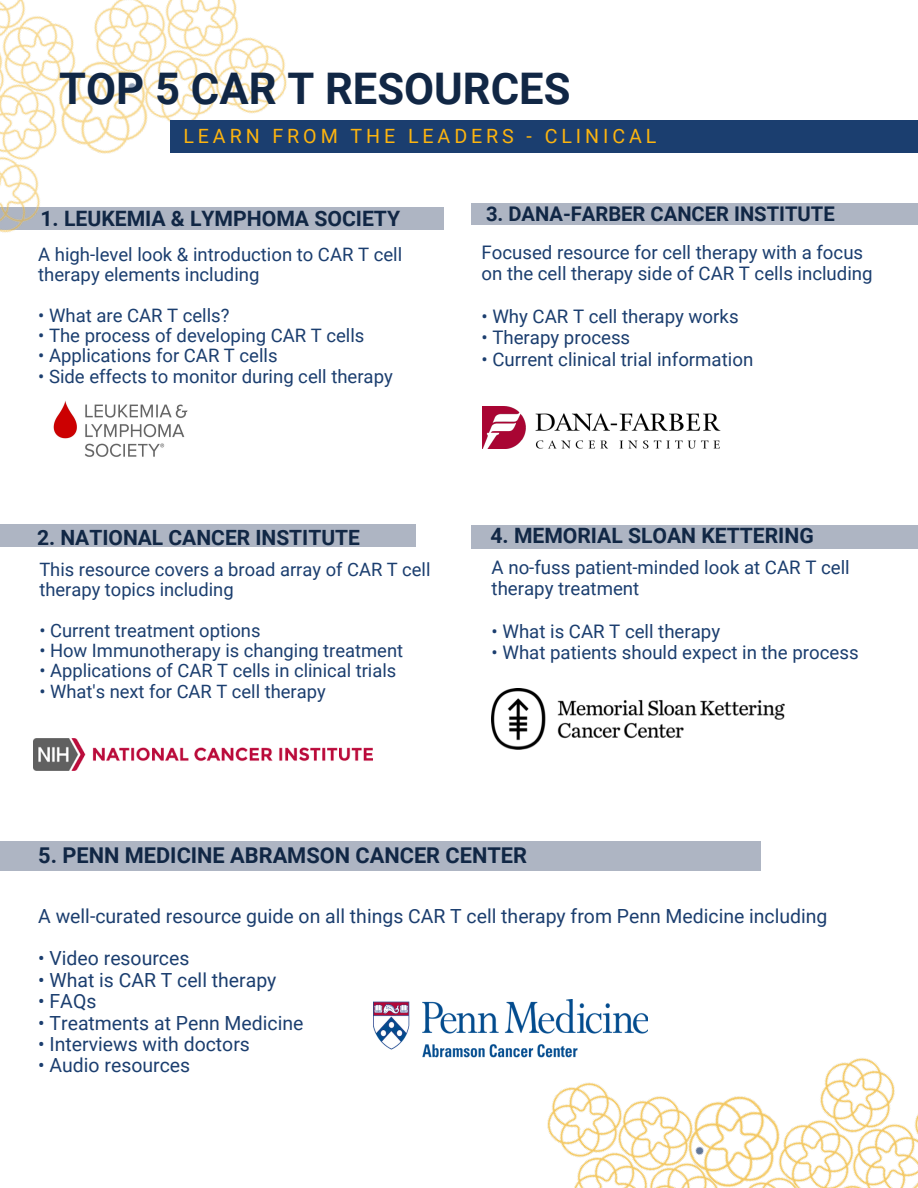
<style>
.page{position:relative;width:918px;height:1188px;background:#fff}
.page>*{position:absolute;margin:0;border:0;box-sizing:border-box;transform-origin:0 0}
.t1{font:700 43.65px "Roboto";color:#112745}
.t2{font:700 21.75px "Roboto";color:#112745}
.t3{font:700 21.15px "Roboto";color:#112745}
.t4{font:700 21px "Roboto";color:#112745}
.t5{font:700 20.25px "Roboto";color:#112745}
.t6{font:19.65px "Roboto";letter-spacing:.2em;color:#fcb40f}
.t7{font:19.5px "Roboto";color:#1b3e6f}
.t8{font:18.75px/21.3px "Roboto";color:#1b3e6f}
.t9{font:18.6px/20.2px "Roboto";color:#1b3e6f}
.t10{font:18.45px/20.2px "Roboto";color:#1b3e6f}
</style>
<div class="page">
<div style="left:0;top:207px;width:443px;height:22px;background:#aeb5c3"></div>
<img style="left:53px;top:401px;width:135px;height:56px">
<div style="left:0;top:524px;width:416px;height:23px;background:#aeb5c3"></div>
<img style="left:34px;top:738px;width:338px;height:33px">
<div style="left:471px;top:204px;width:447px;height:21px;background:#aeb5c3"></div>
<img style="left:483px;top:406px;width:238px;height:43px">
<div style="left:471px;top:525px;width:447px;height:24px;background:#aeb5c3"></div>
<img style="left:492px;top:688px;width:292px;height:61px">
<div style="left:0;top:842px;width:760px;height:29px;background:#aeb5c3"></div>
<img style="left:374px;top:999px;width:274px;height:59px">
<img style="left:722px;top:1096px;width:31px;height:48px">
<img style="left:753px;top:1100px;width:42px;height:49px">
<img style="left:841px;top:1159px;width:73px;height:29px">
<img style="left:749px;top:1149px;width:92px;height:39px">
<img style="left:889px;top:1159px;width:29px;height:24px">
<img style="left:651px;top:1096px;width:71px;height:39px">
<img style="left:676px;top:1135px;width:73px;height:53px">
<img style="left:574px;top:1124px;width:102px;height:64px">
<img style="left:522px;top:1054px;width:129px;height:129px">
<img style="left:795px;top:1058px;width:123px;height:101px">
<img style="left:79px;top:96px;width:40px;height:58px">
<img style="left:8px;top:115px;width:71px;height:29px">
<img style="left:0;top:133px;width:8px;height:2px">
<img style="left:0;top:115px;width:26px;height:18px">
<img style="left:0;top:18px;width:97px;height:97px">
<img style="left:0;top:0;width:47px;height:63px">
<img style="left:117px;top:96px;width:71px;height:53px">
<img style="left:68px;top:0;width:120px;height:96px">
<img style="left:139px;top:0;width:98px;height:80px">
<img style="left:188px;top:16px;width:99px;height:104px">
<img style="left:0;top:135px;width:62px;height:98px">
<div style="left:170px;top:120px;width:748px;height:33px;background:#1b3e6f"></div>
<h1 class="t1" style="left:59px;top:63px;width:513px">TOP 5 CAR T RESOURCES</h1>
<p class="t6" style="left:183px;top:125px;width:475px">LEARN FROM THE LEADERS - CLINICAL</p>
<p class="t3" style="left:40px;top:207px;width:361px">1. LEUKEMIA &amp; LYMPHOMA SOCIETY</p>
<p class="t9" style="left:38px;top:245px;width:365px">A high-level look &amp; introduction to CAR T cell therapy elements including</p>
<p class="t9" style="left:38px;top:305px;width:193px">• What are CAR T cells?</p>
<p class="t9" style="left:38px;top:326px;width:328px">• The process of developing CAR T cells</p>
<p class="t9" style="left:38px;top:346px;width:241px">• Applications for CAR T cells</p>
<p class="t9" style="left:38px;top:366px;width:356px">• Side effects to monitor during cell therapy</p>
<p class="t5" style="left:486px;top:202px;width:350px">3. DANA-FARBER CANCER INSTITUTE</p>
<p class="t8" style="left:482px;top:242px;width:393px">Focused resource for cell therapy with a focus on the cell therapy side of CAR T cells including</p>
<p class="t8" style="left:482px;top:306px;width:259px">• Why CAR T cell therapy works</p>
<p class="t8" style="left:482px;top:327px;width:150px">• Therapy process</p>
<p class="t8" style="left:482px;top:349px;width:273px">• Current clinical trial information</p>
<p class="t4" style="left:37px;top:525px;width:324px">2. NATIONAL CANCER INSTITUTE</p>
<p class="t10" style="left:39px;top:560px;width:393px">This resource covers a broad array of CAR T cell therapy topics including</p>
<p class="t10" style="left:39px;top:620px;width:223px">• Current treatment options</p>
<p class="t10" style="left:39px;top:641px;width:365px">• How Immunotherapy is changing treatment</p>
<p class="t10" style="left:39px;top:661px;width:358px">• Applications of CAR T cells in clinical trials</p>
<p class="t10" style="left:39px;top:681px;width:288px">• What's next for CAR T cell therapy</p>
<p class="t3" style="left:490px;top:524px;width:325px">4. MEMORIAL SLOAN KETTERING</p>
<p class="t8" style="left:492px;top:557px;width:360px">A no-fuss patient-minded look at CAR T cell therapy treatment</p>
<p class="t8" style="left:492px;top:621px;width:230px">• What is CAR T cell therapy</p>
<p class="t8" style="left:492px;top:642px;width:369px">• What patients should expect in the process</p>
<p class="t2" style="left:38px;top:843px;width:490px">5. PENN MEDICINE ABRAMSON CANCER CENTER</p>
<p class="t7" style="left:38px;top:905px;width:791px">A well-curated resource guide on all things CAR T cell therapy from Penn Medicine including</p>
<p class="t7" style="left:38px;top:947px;width:153px">• Video resources</p>
<p class="t7" style="left:38px;top:969px;width:240px">• What is CAR T cell therapy</p>
<p class="t7" style="left:38px;top:990px;width:60px">• FAQs</p>
<p class="t7" style="left:38px;top:1011px;width:267px">• Treatments at Penn Medicine</p>
<p class="t7" style="left:38px;top:1033px;width:213px">• Interviews with doctors</p>
<p class="t7" style="left:38px;top:1054px;width:153px">• Audio resources</p>
</div>
